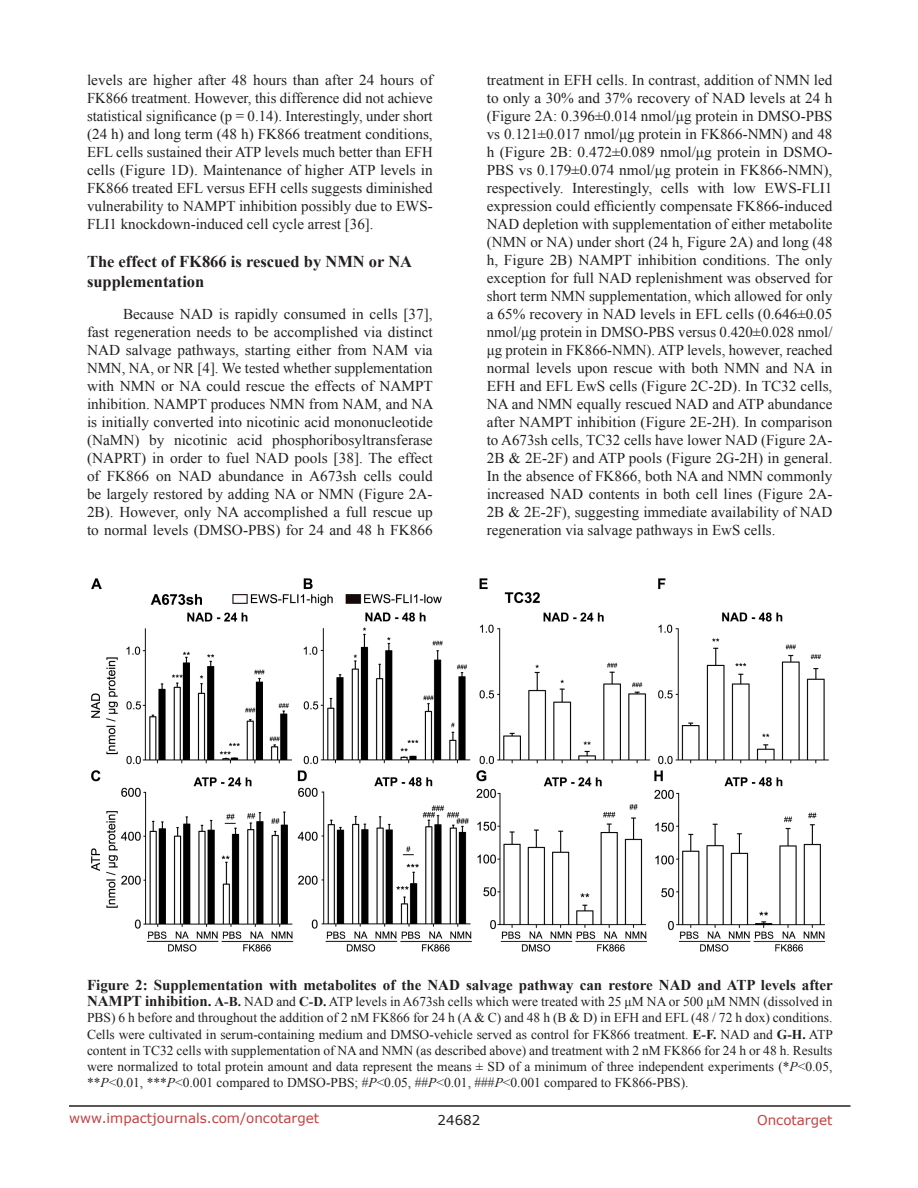
<style>
.page{position:relative;width:918px;height:1188px;background:#fff}
.page>*{position:absolute;margin:0;border:0;box-sizing:border-box;transform-origin:0 0}
.SubHeading{font:700 16.5px/19.8px "Times New Roman";color:#231f20}
.BodyText{font:15px/18px "Times New Roman";color:#231f20;text-align:justify}
.figuretext{font:700 15px "Times New Roman";color:#231f20}
.figuretext-2{font:13.5px/16.2px "Times New Roman";color:#231f20;text-align:justify}
.t1{font:13.5px "Verdana";color:#c24141}
.t2{font:13.5px "Verdana";color:#231f20}
.s1{font-weight:700;font-size:15px}
.s2{font-weight:700}
.s3{font-style:italic}
</style>
<div class="page">
<hr style="left:69px;top:1105px;width:781px;height:2px;background:#231f20">
<img style="left:91px;top:578px;width:738px;height:374px">
<p class="BodyText" style="left:87px;top:71px;width:347px">levels are higher after 48 hours than after 24 hours of FK866 treatment. However, this difference did not achieve statistical significance (p = 0.14). Interestingly, under short (24 h) and long term (48 h) FK866 treatment conditions, EFL cells sustained their ATP levels much better than EFH cells (Figure 1D). Maintenance of higher ATP levels in FK866 treated EFL versus EFH cells suggests diminished vulnerability to NAMPT inhibition possibly due to EWS-FLI1 knockdown-induced cell cycle arrest [36].</p>
<p class="SubHeading" style="left:87px;top:251px;width:327px">The effect of FK866 is rescued by NMN or NA supplementation</p>
<p class="BodyText" style="left:87px;top:304px;width:348px;text-indent:36px">Because NAD is rapidly consumed in cells [37], fast regeneration needs to be accomplished via distinct NAD salvage pathways, starting either from NAM via NMN, NA, or NR [4]. We tested whether supplementation with NMN or NA could rescue the effects of NAMPT inhibition. NAMPT produces NMN from NAM, and NA is initially converted into nicotinic acid mononucleotide (NaMN) by nicotinic acid phosphoribosyltransferase (NAPRT) in order to fuel NAD pools [38]. The effect of FK866 on NAD abundance in A673sh cells could be largely restored by adding NA or NMN (Figure 2A-2B). However, only NA accomplished a full rescue up to normal levels (DMSO-PBS) for 24 and 48 h FK866</p>
<p class="BodyText" style="left:487px;top:71px;width:347px">treatment in EFH cells. In contrast, addition of NMN led to only a 30% and 37% recovery of NAD levels at 24 h (Figure 2A: 0.396±0.014 nmol/μg protein in DMSO-PBS vs 0.121±0.017 nmol/μg protein in FK866-NMN) and 48 h (Figure 2B: 0.472±0.089 nmol/μg protein in DSMO-PBS vs 0.179±0.074 nmol/μg protein in FK866-NMN), respectively. Interestingly, cells with low EWS-FLI1 expression could efficiently compensate FK866-induced NAD depletion with supplementation of either metabolite (NMN or NA) under short (24 h, Figure 2A) and long (48 h, Figure 2B) NAMPT inhibition conditions. The only exception for full NAD replenishment was observed for short term NMN supplementation, which allowed for only a 65% recovery in NAD levels in EFL cells (0.646±0.05 nmol/μg protein in DMSO-PBS versus 0.420±0.028 nmol/ μg protein in FK866-NMN). ATP levels, however, reached normal levels upon rescue with both NMN and NA in EFH and EFL EwS cells (Figure 2C-2D). In TC32 cells, NA and NMN equally rescued NAD and ATP abundance after NAMPT inhibition (Figure 2E-2H). In comparison to A673sh cells, TC32 cells have lower NAD (Figure 2A-2B &amp; 2E-2F) and ATP pools (Figure 2G-2H) in general.<br>In the absence of FK866, both NA and NMN commonly increased NAD contents in both cell lines (Figure 2A-2B &amp; 2E-2F), suggesting immediate availability of NAD regeneration via salvage pathways in EwS cells.</p>
<p class="figuretext" style="left:87px;top:974px;width:747px">Figure 2: Supplementation with metabolites of the NAD salvage pathway can restore NAD and ATP levels after</p>
<p class="figuretext-2" style="left:87px;top:993px;width:747px"><span class="s1">NAMPT inhibition.</span> <span class="s2">A-B.</span> NAD and <span class="s2">C-D.</span> ATP levels in A673sh cells which were treated with 25 μM NA or 500 μM NMN (dissolved in PBS) 6 h before and throughout the addition of 2 nM FK866 for 24 h (A &amp; C) and 48 h (B &amp; D) in EFH and EFL (48 / 72 h dox) conditions.<br>Cells were cultivated in serum-containing medium and DMSO-vehicle served as control for FK866 treatment. <span class="s2">E-F.</span> NAD and <span class="s2">G-H.</span> ATP content in TC32 cells with supplementation of NA and NMN (as described above) and treatment with 2 nM FK866 for 24 h or 48 h. Results were normalized to total protein amount and data represent the means ± SD of a minimum of three independent experiments (*<span class="s3">P</span>&lt;0.05, **<span class="s3">P</span>&lt;0.01, ***<span class="s3">P</span>&lt;0.001 compared to DMSO-PBS; #<span class="s3">P</span>&lt;0.05, ##<span class="s3">P</span>&lt;0.01, ###<span class="s3">P</span>&lt;0.001 compared to FK866-PBS).</p>
<p class="t1" style="left:69px;top:1109px;width:252px">www.impactjournals.com/oncotarget</p>
<p class="t2" style="left:438px;top:1111px;width:44px">24682</p>
<p class="t1" style="left:757px;top:1111px;width:77px">Oncotarget</p>
</div>
